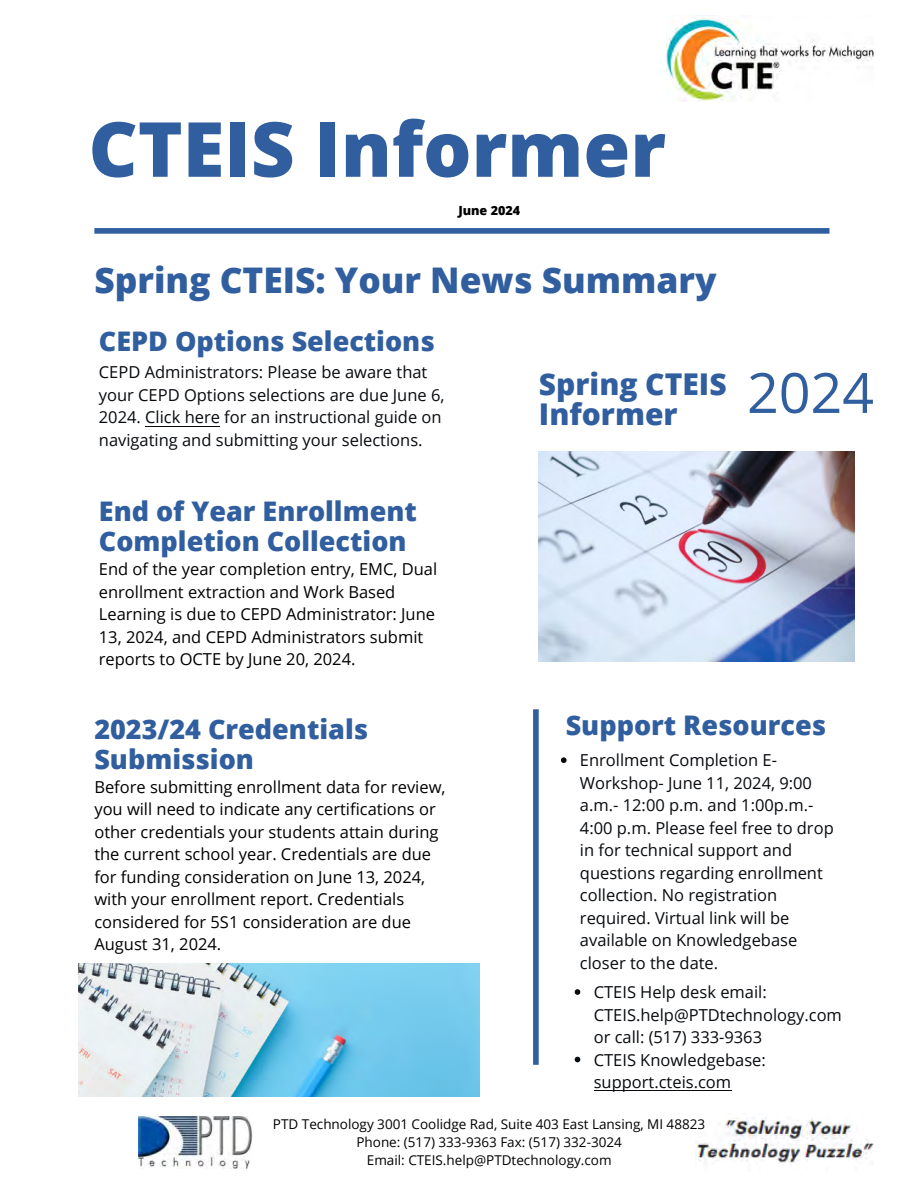
<style>
.page{position:relative;width:918px;height:1188px;background:#fff}
.page>*{position:absolute;margin:0;border:0;box-sizing:border-box;transform-origin:0 0}
.t1{font:800 76.05px "Open Sans";color:#305e9f}
.t2{font:55.65px "Open Sans";color:#305e9f}
.t3{font:800 35.4px "Open Sans";color:#305e9f}
.t4{font:800 30px/29.2px "Open Sans";color:#305e9f}
.t5{font:800 27px/30.3px "Open Sans";color:#305e9f}
.t6{font:16.5px/22.5px "Open Sans";color:#070a0e}
.t7{font:16.5px/22.5px "Open Sans";color:#000}
.t8{font:13.5px "Open Sans";color:#000}
.t9{font:800 12.6px "Open Sans";color:#000}
</style>
<div class="page">
<div style="left:94px;top:228px;width:735px;height:6px;background:#305e9f"></div>
<div style="left:533px;top:709px;width:6px;height:356px;background:#305e9f"></div>
<img style="left:79px;top:963px;width:400px;height:133px">
<img style="left:667px;top:15px;width:207px;height:87px">
<img style="left:539px;top:451px;width:316px;height:211px">
<img style="left:138px;top:1117px;width:114px;height:52px">
<img style="left:696px;top:1117px;width:178px;height:49px">
<svg style="left:561px;top:757px;width:6px;height:6px"></svg>
<svg style="left:575px;top:989px;width:5px;height:6px"></svg>
<svg style="left:575px;top:1057px;width:5px;height:5px"></svg>
<hr style="left:145px;top:426px;width:75px;height:1px;background:#070a0e">
<hr style="left:594px;top:1090px;width:137px;height:1px;background:#070a0e">
<h5 class="t1" style="left:89px;top:96px;width:579px">CTEIS Informer</h5>
<p class="t9" style="left:458px;top:202px;width:63px">June 2024</p>
<h5 class="t3" style="left:94px;top:256px;width:624px">Spring CTEIS: Your News Summary</h5>
<p class="t5" style="left:99px;top:326px;width:337px">CEPD Options Selections</p>
<p class="t6" style="left:99px;top:361px;width:347px">CEPD Administrators: Please be aware that your CEPD Options selections are due June 6, 2024. Click here for an instructional guide on navigating and submitting your selections.</p>
<p class="t5" style="left:99px;top:495px;width:319px">End of Year Enrollment<br>Completion Collection</p>
<p class="t7" style="left:99px;top:557px;width:340px">End of the year completion entry, EMC, Dual enrollment extraction and Work Based Learning is due to CEPD Administrator: June 13, 2024, and CEPD Administrators submit reports to OCTE by June 20, 2024.</p>
<p class="t5" style="left:94px;top:713px;width:275px">2023/24 Credentials<br>Submission</p>
<p class="t7" style="left:94px;top:775px;width:353px">Before submitting enrollment data for review, you will need to indicate any certifications or other credentials your students attain during the current school year. Credentials are due for funding consideration on June 13, 2024, with your enrollment report. Credentials considered for 5S1 consideration are due August 31, 2024.</p>
<h2 class="t4" style="left:539px;top:369px;width:189px">Spring CTEIS<br>Informer</h2>
<h4 class="t2" style="left:747px;top:354px;width:128px">2024</h4>
<p class="t5" style="left:566px;top:709px;width:262px">Support Resources</p>
<h4 class="t6" style="left:580px;top:749px;width:255px">Enrollment Completion E-<br>Workshop- June 11, 2024, 9:00 a.m.- 12:00 p.m. and 1:00p.m.-<br>4:00 p.m. Please feel free to drop in for technical support and questions regarding enrollment collection. No registration required. Virtual link will be available on Knowledgebase closer to the date.</h4>
<p class="t6" style="left:594px;top:980px;width:250px">CTEIS Help desk email:<br>CTEIS.help@PTDtechnology.com or call: (517) 333-9363<br>CTEIS Knowledgebase: support.cteis.com</p>
<p class="t8" style="left:273px;top:1115px;width:434px">PTD Technology 3001 Coolidge Rad, Suite 403 East Lansing, MI 48823</p>
<p class="t8" style="left:356px;top:1133px;width:267px">Phone: (517) 333-9363 Fax: (517) 332-3024</p>
<p class="t8" style="left:367px;top:1151px;width:246px">Email: CTEIS.help@PTDtechnology.com</p>
</div>
